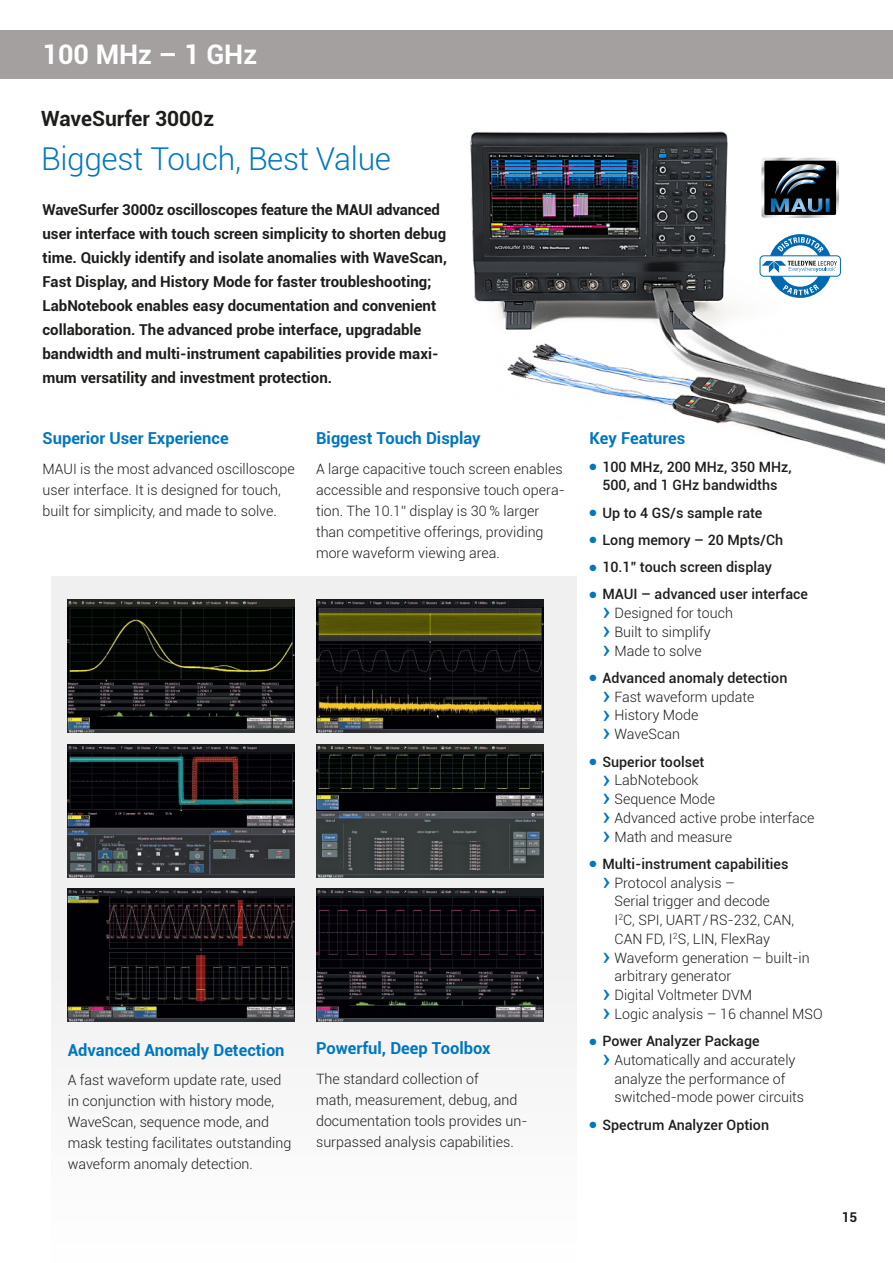
<style>
.page{position:relative;width:893px;height:1263px;background:#fff}
.page>*{position:absolute;margin:0;border:0;box-sizing:border-box;transform-origin:0 0}
.t1{font:300 31.5px "Roboto";letter-spacing:-.01em;color:#0077bf}
.t2{font:700 27px "Roboto";color:#fff}
.t3{font:700 21px "Roboto";color:#1d1d1b}
.t4{font:700 16.5px "Roboto";color:#0077bf}
.t5{font:700 15px/24px "Roboto";color:#1d1d1b}
.t6{font:300 14.25px/21px "Roboto";color:#1d1d1b}
.t7{font:500 14.25px/18.8px "Roboto";color:#1d1d1b;text-align:center}
.t8{font:700 13.5px "Roboto";color:#1d1d1b}
.s1{color:#0077bf}
.s2{font-weight:500}
.s3{font-weight:400;font-size:27px;color:#0077bf}
.s4{font-weight:300}
</style>
<div class="page">
<div style="left:0;top:30px;width:893px;height:48px;background:#a3a09f"></div>
<div style="left:51px;top:576px;width:526px;height:687px;background:#f7f7f7"></div>
<img style="left:470px;top:131px;width:414px;height:333px">
<div style="left:760px;top:256px;width:80px;height:20px;background:#fff;border-radius:4px"></div>
<div style="left:760px;top:256px;width:81px;height:20px;border:1px solid #0069b0;border-radius:4px"></div>
<svg style="left:762px;top:234px;width:75px;height:64px"></svg>
<img style="left:68px;top:600px;width:227px;height:133px">
<img style="left:68px;top:744px;width:227px;height:133px">
<img style="left:68px;top:889px;width:227px;height:133px">
<img style="left:316px;top:600px;width:227px;height:133px">
<img style="left:316px;top:744px;width:227px;height:133px">
<img style="left:316px;top:889px;width:227px;height:133px">
<svg style="left:761px;top:158px;width:78px;height:60px;background:#404b52"></svg>
<h2 class="t2" style="left:43px;top:35px;width:216px">100 MHz – 1 GHz</h2>
<h3 class="t3" style="left:41px;top:104px;width:174px">WaveSurfer 3000z</h3>
<h1 class="t1" style="left:41px;top:137px;width:351px">Biggest Touch, Best Value</h1>
<p class="t5" style="left:43px;top:197px;width:406px">WaveSurfer 3000z oscilloscopes feature the MAUI advanced user interface with touch screen simplicity to shorten debug time. Quickly identify and isolate anomalies with WaveScan, Fast Display, and History Mode for faster troubleshooting; LabNotebook enables easy documentation and convenient collaboration. The advanced probe interface, upgradable bandwidth and multi-instrument capabilities provide maxi&shy;mum versatility and investment protection.</p>
<p class="t4" style="left:43px;top:427px;width:188px">Superior User Experience</p>
<p class="t6" style="left:43px;top:458px;width:254px">MAUI is the most advanced oscilloscope user interface. It is designed for touch, built for simplicity, and made to solve.</p>
<p class="t4" style="left:316px;top:427px;width:166px">Biggest Touch Display</p>
<p class="t6" style="left:316px;top:458px;width:248px">A large capacitive touch screen enables accessible and responsive touch opera&shy;tion. The 10.1” display is 30 % larger than competitive offerings, providing more waveform viewing area.</p>
<p class="t4" style="left:68px;top:1038px;width:218px">Advanced Anomaly Detection</p>
<p class="t6" style="left:68px;top:1069px;width:225px">A fast waveform update rate, used in conjunction with history mode, WaveScan, sequence mode, and mask testing facilitates outstanding waveform anomaly detection.</p>
<p class="t4" style="left:316px;top:1037px;width:176px">Powerful, Deep Toolbox</p>
<p class="t6" style="left:316px;top:1068px;width:213px">The standard collection of<br>math, measurement, debug, and documentation tools provides un&shy;surpassed analysis capabilities.</p>
<p class="t4" style="left:590px;top:427px;width:97px">Key Features</p>
<p class="t7" style="left:590px;top:457px;width:204px"><span class="s1">●</span> 100 MHz, 200 MHz, 350 MHz,<br>500, and 1 GHz bandwidths</p>
<p class="t7" style="left:590px;top:503px;width:174px"><span class="s1">●</span> Up to 4 GS/s sample rate</p>
<p class="t7" style="left:590px;top:530px;width:195px"><span class="s1">●</span> Long memory – 20 Mpts/Ch</p>
<p class="t7" style="left:590px;top:557px;width:184px"><span class="s1">●</span> 10.1” touch screen display</p>
<p class="t6" style="left:602px;top:584px;width:207px;line-height:18.8px;text-indent:-13px"><span class="s1">●</span> <span class="s2">MAUI – advanced user interface </span><span class="s3">›</span> Designed for touch<br><span class="s3">›</span> Built to simplify<br><span class="s3">›</span> Made to solve</p>
<p class="t6" style="left:602px;top:668px;width:186px;line-height:18.8px;text-indent:-13px"><span class="s1">●</span> <span class="s2">Advanced anomaly detection </span><span class="s3">›</span> Fast waveform update<br><span class="s3">›</span> History Mode<br><span class="s3">›</span> WaveScan</p>
<p class="t6" style="left:602px;top:751px;width:214px;line-height:18.8px;text-indent:-13px"><span class="s1">●</span> <span class="s2">Superior toolset<br></span><span class="s3">›</span> LabNotebook<br><span class="s3">›</span> Sequence Mode<br><span class="s3">›</span> Advanced active probe interface <span class="s3">›</span> Math and measure</p>
<p class="t7" style="left:602px;top:854px;width:188px;text-align:left;text-indent:-13px"><span class="s1">●</span> Multi-instrument capabilities <span class="s3">›</span> <span class="s4">Protocol analysis –</span></p>
<p class="t6" style="left:614px;top:890px;width:157px">Serial trigger and decode</p>
<p class="t6" style="left:614px;top:909px;width:181px">I<sup>2</sup>C, SPI, UART/RS-232, CAN,</p>
<p class="t6" style="left:614px;top:928px;width:157px">CAN FD, I<sup>2</sup>S, LIN, FlexRay</p>
<p class="t6" style="left:602px;top:946px;width:209px"><span class="s3">›</span> Waveform generation – built-in</p>
<p class="t6" style="left:614px;top:965px;width:118px">arbitrary generator</p>
<p class="t6" style="left:602px;top:984px;width:151px"><span class="s3">›</span> Digital Voltmeter DVM</p>
<p class="t6" style="left:602px;top:1003px;width:222px"><span class="s3">›</span> Logic analysis – 16 channel MSO</p>
<p class="t7" style="left:590px;top:1031px;width:171px"><span class="s1">●</span> Power Analyzer Package</p>
<p class="t6" style="left:602px;top:1049px;width:195px"><span class="s3">›</span> Automatically and accurately</p>
<p class="t6" style="left:614px;top:1067px;width:172px">analyze the performance of</p>
<p class="t6" style="left:614px;top:1086px;width:191px">switched-mode power circuits</p>
<p class="t7" style="left:590px;top:1114px;width:181px"><span class="s1">●</span> Spectrum Analyzer Option</p>
<p class="t8" style="left:842px;top:1208px;width:17px">15</p>
</div>
